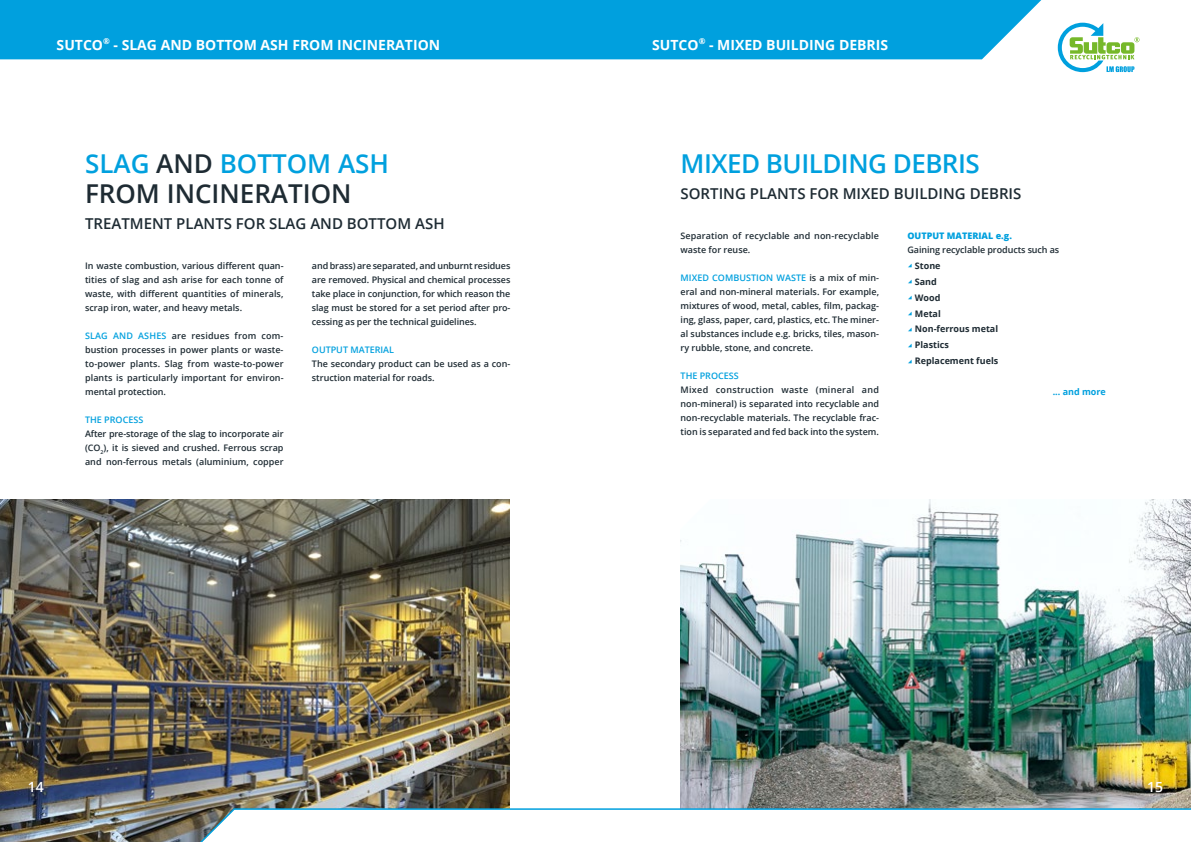
<style>
.page{position:relative;width:1191px;height:842px;background:#fff}
.page>*{position:absolute;margin:0;border:0;box-sizing:border-box;transform-origin:0 0}
.t1{font:600 26px/30px "Open Sans";color:#1e2b33}
.t2{font:600 26px "Open Sans";letter-spacing:-.02em;color:#00a0de}
.t3{font:600 15px "Open Sans";color:#1e2b33}
.t4{font:700 14px "Open Sans";color:#fff}
.t5{font:600 14px "Open Sans";color:#fff}
.t6{font:600 9px/14px "Open Sans";color:#1e2b33;text-align:justify}
.t7{font:700 9px/16px "Open Sans";color:#1e2b33}
.t8{font:600 9px "Open Sans";color:#00a0de}
.t9{font:800 9px "Open Sans";color:#00a0de}
.t10{font:700 9px "Open Sans";color:#00a0de}
.s1{color:#00a0de}
.s2{font-family:"Sutco Aufzaehlung";font-weight:400;color:#00a0de}
.s3{font-weight:700}
</style>
<div class="page">
<img style="left:0;top:499px;width:510px;height:343px">
<img style="left:681px;top:499px;width:510px;height:308px">
<div style="left:0;top:0;width:1041px;height:59px;background:#00a0de"></div>
<svg style="left:1057px;top:23px;width:82px;height:49px"></svg>
<svg style="left:169px;top:807px;width:1022px;height:35px"></svg>
<svg style="left:680px;top:499px;width:32px;height:52px"></svg>
<h3 class="t4" style="left:57px;top:35px;width:385px">SUTCO<sup>®</sup> - SLAG AND BOTTOM ASH FROM INCINERATION</h3>
<h3 class="t4" style="left:652px;top:35px;width:237px">SUTCO<sup>®</sup> - MIXED BUILDING DEBRIS</h3>
<h1 class="t1" style="left:85px;top:148px;width:305px"><span class="s1">SLAG</span> AND <span class="s1">BOTTOM ASH<br></span>FROM INCINERATION</h1>
<h2 class="t3" style="left:85px;top:213px;width:361px">TREATMENT PLANTS FOR SLAG AND BOTTOM ASH</h2>
<p class="t6" style="left:85px;top:259px;width:200px">In waste combustion, various different quan&shy;tities of slag and ash arise for each tonne of waste, with different quantities of minerals, scrap iron, water, and heavy metals.</p>
<p class="t6" style="left:85px;top:329px;width:200px"><span class="s1">SLAG AND ASHES</span> are residues from com&shy;bustion processes in power plants or waste&shy;to-power plants. Slag from waste-to-power plants is particularly important for environ&shy;mental protection.</p>
<p class="t8" style="left:85px;top:414px;width:60px">THE PROCESS</p>
<p class="t6" style="left:85px;top:427px;width:200px">After pre-storage of the slag to incorporate air (CO<sub>2</sub>), it is sieved and crushed. Ferrous scrap and non-ferrous metals (aluminium, copper</p>
<p class="t6" style="left:312px;top:259px;width:200px">and brass) are separated, and unburnt residues are removed. Physical and chemical processes take place in conjunction, for which reason the slag must be stored for a set period after pro&shy;cessing as per the technical guidelines.</p>
<p class="t8" style="left:312px;top:344px;width:84px">OUTPUT MATERIAL</p>
<p class="t6" style="left:312px;top:357px;width:200px">The secondary product can be used as a con&shy;struction material for roads.</p>
<h1 class="t2" style="left:680px;top:146px;width:301px">MIXED BUILDING DEBRIS</h1>
<h2 class="t3" style="left:680px;top:183px;width:342px">SORTING PLANTS FOR MIXED BUILDING DEBRIS</h2>
<p class="t6" style="left:680px;top:229px;width:200px">Separation of recyclable and non-recyclable waste for reuse.</p>
<p class="t6" style="left:680px;top:271px;width:200px"><span class="s1">MIXED COMBUSTION WASTE</span> is a mix of min&shy;eral and non-mineral materials. For example, mixtures of wood, metal, cables, film, packag&shy;ing, glass, paper, card, plastics, etc. The miner&shy;al substances include e.g. bricks, tiles, mason&shy;ry rubble, stone, and concrete.</p>
<p class="t8" style="left:680px;top:370px;width:60px">THE PROCESS</p>
<p class="t6" style="left:680px;top:383px;width:200px">Mixed construction waste (mineral and non-mineral) is separated into recyclable and non-recyclable materials. The recyclable frac&shy;tion is separated and fed back into the system.</p>
<p class="t9" style="left:907px;top:229px;width:106px">OUTPUT MATERIAL e.g.</p>
<p class="t6" style="left:907px;top:242px;width:153px;line-height:16px;text-align:left">Gaining recyclable products such as <span class="s2">a</span> <span class="s3">Stone<br></span><span class="s2">a</span> <span class="s3">Sand<br></span><span class="s2">a</span> <span class="s3">Wood<br></span><span class="s2">a</span> <span class="s3">Metal</span></p>
<p class="t7" style="left:907px;top:321px;width:92px"><span class="s2">a</span> Non-ferrous metal <span class="s2">a</span> Plastics<br><span class="s2">a</span> Replacement fuels</p>
<p class="t10" style="left:1052px;top:386px;width:55px">... and more</p>
<h3 class="t5" style="left:28px;top:777px;width:17px">14</h3>
<h3 class="t5" style="left:1147px;top:777px;width:17px">15</h3>
</div>
